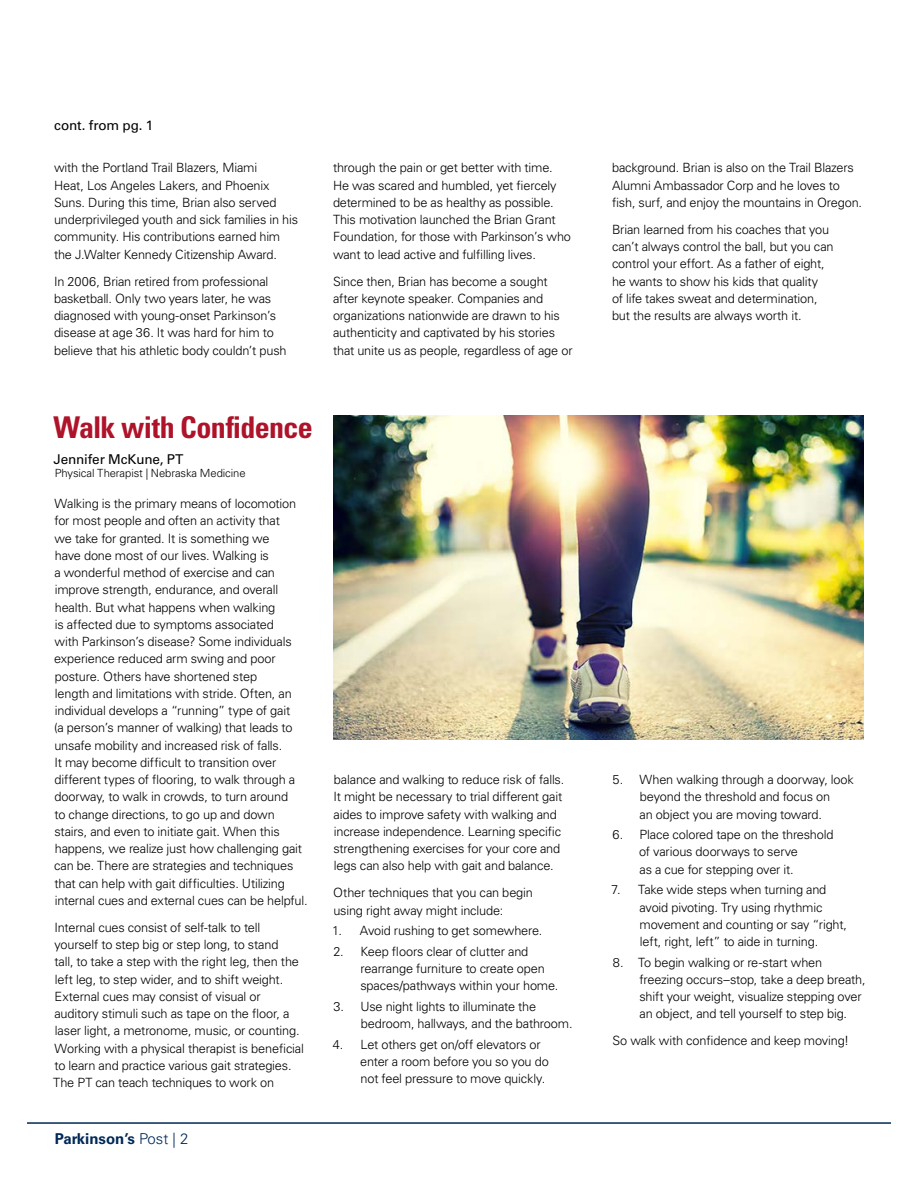
<style>
.page{position:relative;width:918px;height:1188px;background:#fff}
.page>*{position:absolute;margin:0;border:0;box-sizing:border-box;transform-origin:0 0}
.t1{font:700 condensed 30px "Univers LT Std";letter-spacing:-.025em;color:#ae132a}
.t2{font:700 15px "Univers LT Std";color:#002957}
.t3{font:13.5px "Univers LT Std";letter-spacing:-.005em;color:#000}
.t4{font:300 12.75px/17.2px "Univers LT Std";letter-spacing:-.015em;color:#000}
.t5{font:300 11.25px "Univers LT Std";letter-spacing:-.005em;color:#000}
.s1{font-weight:300}
</style>
<div class="page">
<hr style="left:27px;top:1122px;width:864px;height:2px;background:#002957">
<img style="left:333px;top:416px;width:531px;height:324px">
<p class="t3" style="left:54px;top:117px;width:101px">cont. from pg. 1</p>
<p class="t4" style="left:54px;top:159px;width:246px">with the Portland Trail Blazers, Miami<br>Heat, Los Angeles Lakers, and Phoenix Suns. During this time, Brian also served underprivileged youth and sick families in his community. His contributions earned him the J.Walter Kennedy Citizenship Award.</p>
<p class="t4" style="left:54px;top:272px;width:234px">In 2006, Brian retired from professional basketball. Only two years later, he was diagnosed with young-onset Parkinson’s disease at age 36. It was hard for him to believe that his athletic body couldn’t push</p>
<p class="t4" style="left:333px;top:159px;width:240px">through the pain or get better with time.<br>He was scared and humbled, yet fiercely determined to be as healthy as possible.<br>This motivation launched the Brian Grant Foundation, for those with Parkinson’s who want to lead active and fulfilling lives.</p>
<p class="t4" style="left:333px;top:272px;width:241px">Since then, Brian has become a sought after keynote speaker. Companies and organizations nationwide are drawn to his authenticity and captivated by his stories that unite us as people, regardless of age or</p>
<h1 class="t1" style="left:53px;top:408px;width:261px">Walk with Confidence</h1>
<p class="t3" style="left:53px;top:451px;width:132px">Jennifer McKune, PT</p>
<p class="t5" style="left:55px;top:467px;width:192px">Physical Therapist | Nebraska Medicine</p>
<p class="t4" style="left:54px;top:495px;width:255px">Walking is the primary means of locomotion for most people and often an activity that<br>we take for granted. It is something we<br>have done most of our lives. Walking is<br>a wonderful method of exercise and can improve strength, endurance, and overall health. But what happens when walking<br>is affected due to symptoms associated<br>with Parkinson’s disease? Some individuals experience reduced arm swing and poor posture. Others have shortened step<br>length and limitations with stride. Often, an individual develops a “running” type of gait<br>(a person’s manner of walking) that leads to unsafe mobility and increased risk of falls.<br>It may become difficult to transition over different types of flooring, to walk through a doorway, to walk in crowds, to turn around<br>to change directions, to go up and down stairs, and even to initiate gait. When this happens, we realize just how challenging gait can be. There are strategies and techniques that can help with gait difficulties. Utilizing internal cues and external cues can be helpful.</p>
<p class="t4" style="left:53px;top:919px;width:252px">Internal cues consist of self-talk to tell yourself to step big or step long, to stand<br>tall, to take a step with the right leg, then the left leg, to step wider, and to shift weight.<br>External cues may consist of visual or auditory stimuli such as tape on the floor, a laser light, a metronome, music, or counting.<br>Working with a physical therapist is beneficial to learn and practice various gait strategies.<br>The PT can teach techniques to work on</p>
<p class="t2" style="left:55px;top:1130px;width:135px">Parkinson’s <span class="s1">Post | 2</span></p>
<p class="t4" style="left:333px;top:771px;width:233px">balance and walking to reduce risk of falls.<br>It might be necessary to trial different gait aides to improve safety with walking and increase independence. Learning specific strengthening exercises for your core and legs can also help with gait and balance.</p>
<p class="t4" style="left:333px;top:884px;width:201px">Other techniques that you can begin using right away might include:</p>
<p class="t4" style="left:332px;top:922px;width:212px">1. Avoid rushing to get somewhere.</p>
<p class="t4" style="left:360px;top:943px;width:200px;text-indent:-27px">2. Keep floors clear of clutter and rearrange furniture to create open spaces/pathways within your home.</p>
<p class="t4" style="left:361px;top:998px;width:213px;text-indent:-27px">3. Use night lights to illuminate the bedroom, hallways, and the bathroom.</p>
<p class="t4" style="left:360px;top:1036px;width:190px;text-indent:-27px">4. Let others get on/off elevators or enter a room before you so you do not feel pressure to move quickly.</p>
<p class="t4" style="left:612px;top:159px;width:252px">background. Brian is also on the Trail Blazers<br>Alumni Ambassador Corp and he loves to fish, surf, and enjoy the mountains in Oregon.</p>
<p class="t4" style="left:612px;top:221px;width:223px">Brian learned from his coaches that you can’t always control the ball, but you can control your effort. As a father of eight, he wants to show his kids that quality<br>of life takes sweat and determination, but the results are always worth it.</p>
<p class="t4" style="left:613px;top:771px;width:243px;text-align:center">5. When walking through a doorway, look beyond the threshold and focus on<br>an object you are moving toward.</p>
<p class="t4" style="left:639px;top:826px;width:196px;text-indent:-27px">6. Place colored tape on the threshold of various doorways to serve<br>as a cue for stepping over it.</p>
<p class="t4" style="left:640px;top:881px;width:209px;text-indent:-28px">7. Take wide steps when turning and avoid pivoting. Try using rhythmic movement and counting or say “right, left, right, left” to aide in turning.</p>
<p class="t4" style="left:639px;top:954px;width:228px;text-indent:-27px">8. To begin walking or re-start when freezing occurs–stop, take a deep breath, shift your weight, visualize stepping over an object, and tell yourself to step big.</p>
<p class="t4" style="left:612px;top:1032px;width:238px">So walk with confidence and keep moving!</p>
</div>
